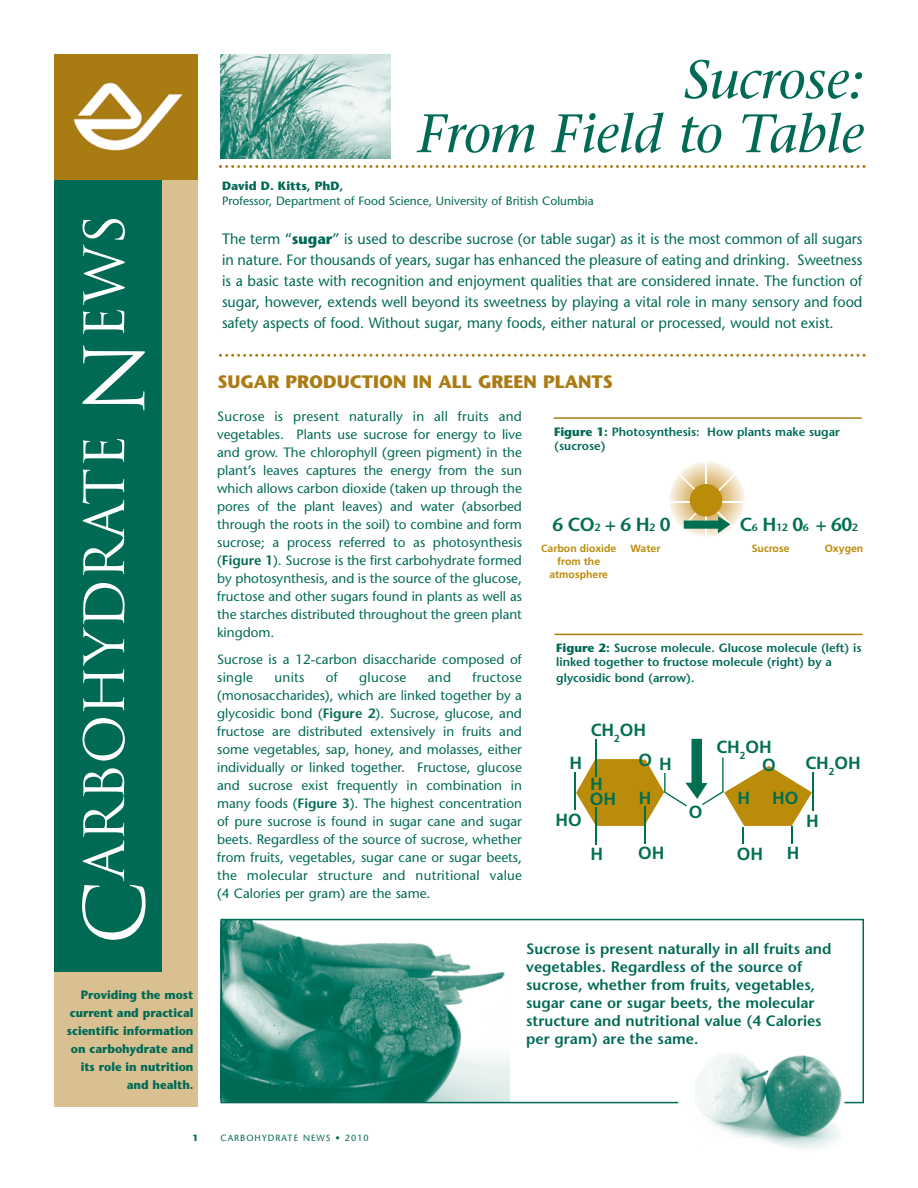
<style>
.page{position:relative;width:918px;height:1188px;background:#fff}
.page>*{position:absolute;margin:0;border:0;box-sizing:border-box;transform-origin:0 0}
.t1{font:italic 500 54px/54px "Stone Serif Std";letter-spacing:-.01em;color:#006a55;text-align:right}
.t2{font:54px "Trajan";color:#fff}
.t3{font:600 18.9px "Stone Sans Std";color:#006f51}
.t4{font:700 18px "Stone Sans Std";color:#ab7c14}
.t5{font:700 17.55px "Frutiger";color:#006f51}
.t6{font:500 15px/21px "Stone Sans Std";color:#006a55;text-align:justify;scale:.96 1}
.t7{font:600 15px/18px "Stone Sans Std";color:#006a55}
.t8{font:500 13.5px/18px "Stone Sans Std";color:#006a55;text-align:justify}
.t9{font:500 13.5px "Stone Sans Std";letter-spacing:.025em;color:#006a55}
.t10{font:600 12px/14.9px "Stone Sans Std";color:#006a55}
.t11{font:700 12px/18px "Stone Sans Std";color:#006a55;text-align:right;scale:.95 1}
.t12{font:500 12px "Stone Sans Std";color:#006a55}
.t13{font:700 12px "Stone Sans Std";color:#006a55}
.t14{font:700 10.5px/12.6px "Frutiger";color:#bb8c0a;text-align:center}
.t15{font:500 9px "Stone Sans Std";letter-spacing:.115em;color:#006a55}
.t16{font:700 9px "Stone Sans Std";color:#006a55}
.s1{font-size:81px}
.s2{font-weight:700}
.s3{font-weight:600}
.s4{font-size:10.5px}
</style>
<div class="page">
<img style="left:223px;top:922px;width:287px;height:178px">
<div style="left:54px;top:180px;width:144px;height:927px;background:#d9c091"></div>
<div style="left:54px;top:180px;width:108px;height:792px;background:#006a55"></div>
<img style="left:54px;top:55px;width:144px;height:125px">
<svg style="left:219px;top:165px;width:647px;height:3px"></svg>
<hr style="left:554px;top:634px;width:308px;height:1px;background:#ab7c14">
<hr style="left:554px;top:417px;width:308px;height:2px;background:#ab7c14">
<svg style="left:219px;top:354px;width:647px;height:3px"></svg>
<img style="left:220px;top:55px;width:170px;height:104px">
<hr style="left:575px;top:773px;width:1px;height:37px;background:#006f51">
<hr style="left:812px;top:773px;width:1px;height:38px;background:#006f51">
<svg style="left:576px;top:739px;width:236px;height:105px"></svg>
<svg style="left:669px;top:463px;width:76px;height:74px"></svg>
<div style="left:220px;top:919px;width:644px;height:184px;border:2px solid #006a55"></div>
<img style="left:677px;top:1053px;width:169px;height:97px">
<h1 class="t2" style="left:74px;top:945px;width:732px;rotate:-90deg"><span class="s1">C</span>arbohydrate <span class="s1">n</span>ews</h1>
<p class="t11" style="left:67px;top:987px;width:135px">Providing the most current and practical scientific information on carbohydrate and its role in nutrition and health.</p>
<h1 class="t1" style="left:418px;top:57px;width:448px">Sucrose:<br>From Field to Table</h1>
<p class="t13" style="left:222px;top:182px;width:123px">David D. Kitts, PhD,</p>
<p class="t12" style="left:222px;top:197px;width:373px">Professor, Department of Food Science, University of British Columbia</p>
<p class="t6" style="left:222px;top:230px;width:669px">The term “<span class="s2">sugar</span>” is used to describe sucrose (or table sugar) as it is the most common of all sugars in nature. For thousands of years, sugar has enhanced the pleasure of eating and drinking. Sweetness is a basic taste with recognition and enjoyment qualities that are considered innate. The function of sugar, however, extends well beyond its sweetness by playing a vital role in many sensory and food safety aspects of food. Without sugar, many foods, either natural or processed, would not exist.</p>
<h3 class="t4" style="left:218px;top:374px;width:397px">SUGAR PRODUCTION IN ALL GREEN PLANTS</h3>
<p class="t8" style="left:217px;top:409px;width:306px">Sucrose is present naturally in all fruits and vegetables. Plants use sucrose for energy to live and grow. The chlorophyll (green pigment) in the plant’s leaves captures the energy from the sun which allows carbon dioxide (taken up through the pores of the plant leaves) and water (absorbed through the roots in the soil) to combine and form sucrose; a process referred to as photosynthesis (<span class="s3">Figure 1</span>). Sucrose is the first carbohydrate formed by photosynthesis, and is the source of the glucose, fructose and other sugars found in plants as well as the starches distributed throughout the green plant kingdom.</p>
<p class="t8" style="left:217px;top:652px;width:306px">Sucrose is a 12-carbon disaccharide composed of single</p>
<p class="t8" style="left:217px;top:670px;width:306px;text-indent:255px">fructose (monosaccharides), which are linked together by a glycosidic bond (<span class="s3">Figure 2</span>). Sucrose, glucose, and fructose are distributed extensively in fruits and some vegetables, sap, honey, and molasses, either individually or linked together. Fructose, glucose and sucrose exist frequently in combination in many foods (<span class="s3">Figure 3</span>). The highest concentration of pure sucrose is found in sugar cane and sugar beets. Regardless of the source of sucrose, whether from fruits, vegetables, sugar cane or sugar beets, the molecular structure and nutritional value (4 Calories per gram) are the same.</p>
<p class="t8" style="left:275px;top:670px;width:31px">units</p>
<p class="t8" style="left:326px;top:670px;width:14px">of</p>
<p class="t9" style="left:359px;top:672px;width:49px">glucose</p>
<p class="t8" style="left:428px;top:670px;width:25px">and</p>
<p class="t10" style="left:554px;top:426px;width:287px;line-height:14.4px"><span class="s2">Figure 1:</span> Photosynthesis: How plants make sugar (sucrose)</p>
<h2 class="t3" style="left:552px;top:517px;width:120px">6 CO<span class="s4">2</span> + 6 H<span class="s4">2</span> 0</h2>
<h2 class="t3" style="left:740px;top:517px;width:120px">C<span class="s4">6</span> H<span class="s4">12</span> 0<span class="s4">6</span> + 60<span class="s4">2</span></h2>
<p class="t14" style="left:541px;top:543px;width:77px">Carbon dioxide from the atmosphere</p>
<p class="t14" style="left:630px;top:543px;width:31px">Water</p>
<p class="t14" style="left:752px;top:543px;width:39px">Sucrose</p>
<p class="t14" style="left:825px;top:543px;width:40px">Oxygen</p>
<p class="t10" style="left:556px;top:642px;width:307px"><span class="s2">Figure 2:</span> Sucrose molecule. Glucose molecule (left) is linked together to fructose molecule (right) by a glycosidic bond (arrow).</p>
<p class="t5" style="left:591px;top:723px;width:57px">CH<sub>2</sub>OH</p>
<p class="t5" style="left:716px;top:740px;width:57px">CH<sub>2</sub>OH</p>
<p class="t5" style="left:638px;top:753px;width:15px">O</p>
<p class="t5" style="left:762px;top:757px;width:15px">O</p>
<p class="t5" style="left:689px;top:805px;width:15px">O</p>
<p class="t5" style="left:569px;top:756px;width:14px">H</p>
<p class="t5" style="left:659px;top:756px;width:14px">H</p>
<p class="t5" style="left:806px;top:756px;width:57px">CH<sub>2</sub>OH</p>
<p class="t5" style="left:738px;top:790px;width:14px">H</p>
<p class="t5" style="left:806px;top:813px;width:14px">H</p>
<p class="t5" style="left:787px;top:846px;width:14px">H</p>
<p class="t5" style="left:590px;top:777px;width:14px">H</p>
<p class="t5" style="left:772px;top:790px;width:28px">HO</p>
<p class="t5" style="left:639px;top:791px;width:14px">H</p>
<p class="t5" style="left:590px;top:791px;width:28px">OH</p>
<p class="t5" style="left:555px;top:812px;width:28px">HO</p>
<p class="t5" style="left:638px;top:846px;width:28px">OH</p>
<p class="t5" style="left:737px;top:846px;width:28px">OH</p>
<p class="t5" style="left:590px;top:846px;width:14px">H</p>
<p class="t7" style="left:526px;top:941px;width:307px">Sucrose is present naturally in all fruits and vegetables. Regardless of the source of sucrose, whether from fruits, vegetables, sugar cane or sugar beets, the molecular structure and nutritional value (4 Calories per gram) are the same.</p>
<p class="t16" style="left:193px;top:1134px;width:7px">1</p>
<p class="t15" style="left:220px;top:1134px;width:150px">CARBOHYDRATE NEWS • 2010</p>
</div>
